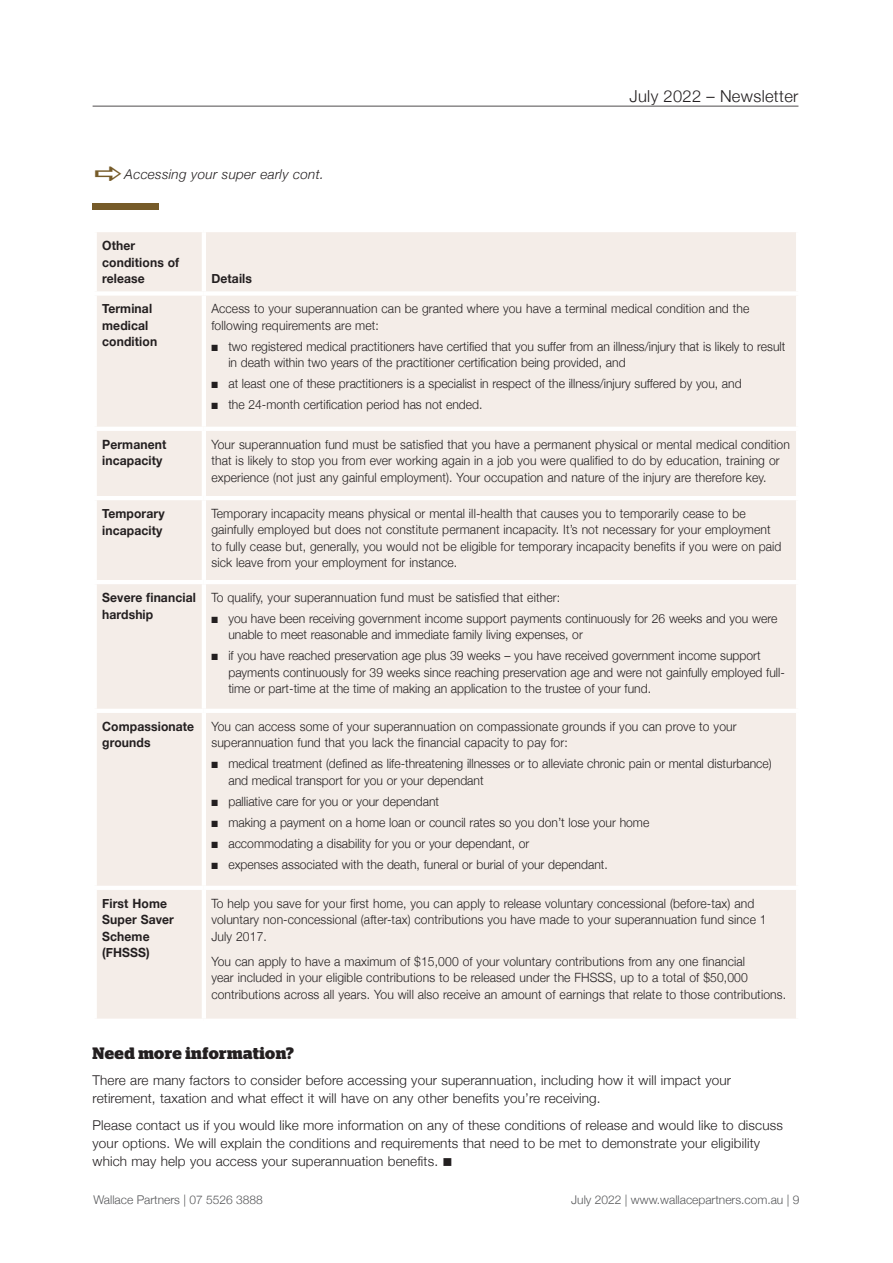
<style>
.page{position:relative;width:893px;height:1263px;background:#fff}
.page>*{position:absolute;margin:0;border:0;box-sizing:border-box;transform-origin:0 0}
.t1{font:700 16.5px "Stag";letter-spacing:.025em;color:#231f20}
.t2{font:300 16.5px "Helvetica Neue";letter-spacing:.02em;color:#231f20}
.t3{font:300 13.5px/18px "Helvetica Neue";letter-spacing:.01em;color:#231f20}
.t4{font:italic 300 13.5px "Helvetica Neue";letter-spacing:.02em;color:#231f20}
.t5{font:300 12.75px/16.5px "Helvetica Neue";letter-spacing:.01em;color:#231f20;scale:.95 1}
.t6{font:700 12.75px/16.5px "Helvetica Neue";letter-spacing:.01em;color:#231f20;scale:.95 1}
.t7{font:300 12px "Helvetica Neue";color:#57585a}
</style>
<div class="page">
<hr style="left:93px;top:106px;width:705px;height:1px;background:#231f20">
<div style="left:93px;top:203px;width:66px;height:6px;background:#765b29"></div>
<div style="left:97px;top:232px;width:699px;height:786px;background:#f4ede8"></div>
<hr style="left:202px;top:232px;width:4px;height:59px;background:#fff">
<div style="left:93px;top:291px;width:111px;height:5px;background:#fff"></div>
<div style="left:204px;top:291px;width:596px;height:5px;background:#fff"></div>
<hr style="left:202px;top:296px;width:4px;height:131px;background:#fff">
<hr style="left:93px;top:427px;width:111px;height:4px;background:#fff">
<hr style="left:204px;top:427px;width:596px;height:4px;background:#fff">
<hr style="left:202px;top:431px;width:4px;height:65px;background:#fff">
<hr style="left:93px;top:496px;width:111px;height:4px;background:#fff">
<hr style="left:204px;top:496px;width:596px;height:4px;background:#fff">
<hr style="left:202px;top:500px;width:4px;height:80px;background:#fff">
<hr style="left:93px;top:580px;width:111px;height:4px;background:#fff">
<hr style="left:204px;top:580px;width:596px;height:4px;background:#fff">
<hr style="left:202px;top:584px;width:4px;height:125px;background:#fff">
<hr style="left:93px;top:709px;width:111px;height:4px;background:#fff">
<hr style="left:204px;top:709px;width:596px;height:4px;background:#fff">
<hr style="left:202px;top:713px;width:4px;height:173px;background:#fff">
<hr style="left:93px;top:886px;width:111px;height:4px;background:#fff">
<hr style="left:204px;top:886px;width:596px;height:4px;background:#fff">
<hr style="left:202px;top:890px;width:4px;height:128px;background:#fff">
<p class="t4" style="left:125px;top:164px;width:201px">Accessing your super early cont.</p>
<p class="t6" style="left:102px;top:238px;width:83px">Other conditions of release</p>
<p class="t6" style="left:211px;top:271px;width:44px">Details</p>
<p class="t2" style="left:629px;top:83px;width:170px">July 2022 – Newsletter</p>
<p class="t6" style="left:102px;top:301px;width:59px">Terminal medical condition</p>
<p class="t5" style="left:211px;top:300px;width:568px">Access to your superannuation can be granted where you have a terminal medical condition and the following requirements are met:</p>
<p class="t5" style="left:228px;top:337px;width:588px;text-indent:-17px">■ two registered medical practitioners have certified that you suffer from an illness/injury that is likely to result in death within two years of the practitioner certification being provided, and</p>
<p class="t5" style="left:211px;top:375px;width:560px">■ at least one of these practitioners is a specialist in respect of the illness/injury suffered by you, and</p>
<p class="t5" style="left:211px;top:396px;width:287px">■ the 24-month certification period has not ended.</p>
<p class="t6" style="left:102px;top:436px;width:69px">Permanent incapacity</p>
<p class="t5" style="left:211px;top:435px;width:610px">Your superannuation fund must be satisfied that you have a permanent physical or mental medical condition that is likely to stop you from ever working again in a job you were qualified to do by education, training or experience (not just any gainful employment). Your occupation and nature of the injury are therefore key.</p>
<p class="t6" style="left:102px;top:506px;width:67px">Temporary incapacity</p>
<p class="t5" style="left:211px;top:504px;width:602px">Temporary incapacity means physical or mental ill-health that causes you to temporarily cease to be gainfully employed but does not constitute permanent incapacity. It’s not necessary for your employment to fully cease but, generally, you would not be eligible for temporary incapacity benefits if you were on paid sick leave from your employment for instance.</p>
<p class="t6" style="left:102px;top:589px;width:100px">Severe financial hardship</p>
<p class="t5" style="left:211px;top:588px;width:369px">To qualify, your superannuation fund must be satisfied that either:</p>
<p class="t5" style="left:228px;top:609px;width:579px;text-indent:-17px">■ you have been receiving government income support payments continuously for 26 weeks and you were unable to meet reasonable and immediate family living expenses, or</p>
<p class="t5" style="left:228px;top:647px;width:587px;text-indent:-17px">■ if you have reached preservation age plus 39 weeks – you have received government income support payments continuously for 39 weeks since reaching preservation age and were not gainfully employed full&shy;time or part-time at the time of making an application to the trustee of your fund.</p>
<p class="t6" style="left:102px;top:718px;width:98px">Compassionate grounds</p>
<p class="t5" style="left:211px;top:717px;width:554px">You can access some of your superannuation on compassionate grounds if you can prove to your superannuation fund that you lack the financial capacity to pay for:</p>
<p class="t5" style="left:228px;top:754px;width:573px;text-indent:-17px">■ medical treatment (defined as life-threatening illnesses or to alleviate chronic pain or mental disturbance) and medical transport for you or your dependant</p>
<p class="t5" style="left:211px;top:792px;width:241px">■ palliative care for you or your dependant</p>
<p class="t5" style="left:211px;top:813px;width:462px">■ making a payment on a home loan or council rates so you don’t lose your home</p>
<p class="t5" style="left:211px;top:834px;width:336px">■ accommodating a disability for you or your dependant, or</p>
<p class="t5" style="left:211px;top:855px;width:419px">■ expenses associated with the death, funeral or burial of your dependant.</p>
<p class="t6" style="left:102px;top:895px;width:77px">First Home<br>Super Saver<br>Scheme (FHSSS)</p>
<p class="t5" style="left:211px;top:894px;width:586px">To help you save for your first home, you can apply to release voluntary concessional (before-tax) and voluntary non-concessional (after-tax) contributions you have made to your superannuation fund since 1<br>July 2017.</p>
<p class="t5" style="left:211px;top:952px;width:606px">You can apply to have a maximum of $15,000 of your voluntary contributions from any one financial<br>year included in your eligible contributions to be released under the FHSSS, up to a total of $50,000 contributions across all years. You will also receive an amount of earnings that relate to those contributions.</p>
<p class="t1" style="left:93px;top:1043px;width:203px">Need more information?</p>
<p class="t3" style="left:93px;top:1070px;width:640px">There are many factors to consider before accessing your superannuation, including how it will impact your retirement, taxation and what effect it will have on any other benefits you’re receiving.</p>
<p class="t3" style="left:93px;top:1115px;width:692px">Please contact us if you would like more information on any of these conditions of release and would like to discuss your options. We will explain the conditions and requirements that need to be met to demonstrate your eligibility which may help you access your superannuation benefits. ■</p>
<p class="t7" style="left:94px;top:1190px;width:171px">Wallace Partners | 07 5526 3888</p>
<p class="t7" style="left:571px;top:1190px;width:230px">July 2022 | www.wallacepartners.com.au | 9</p>
</div>
